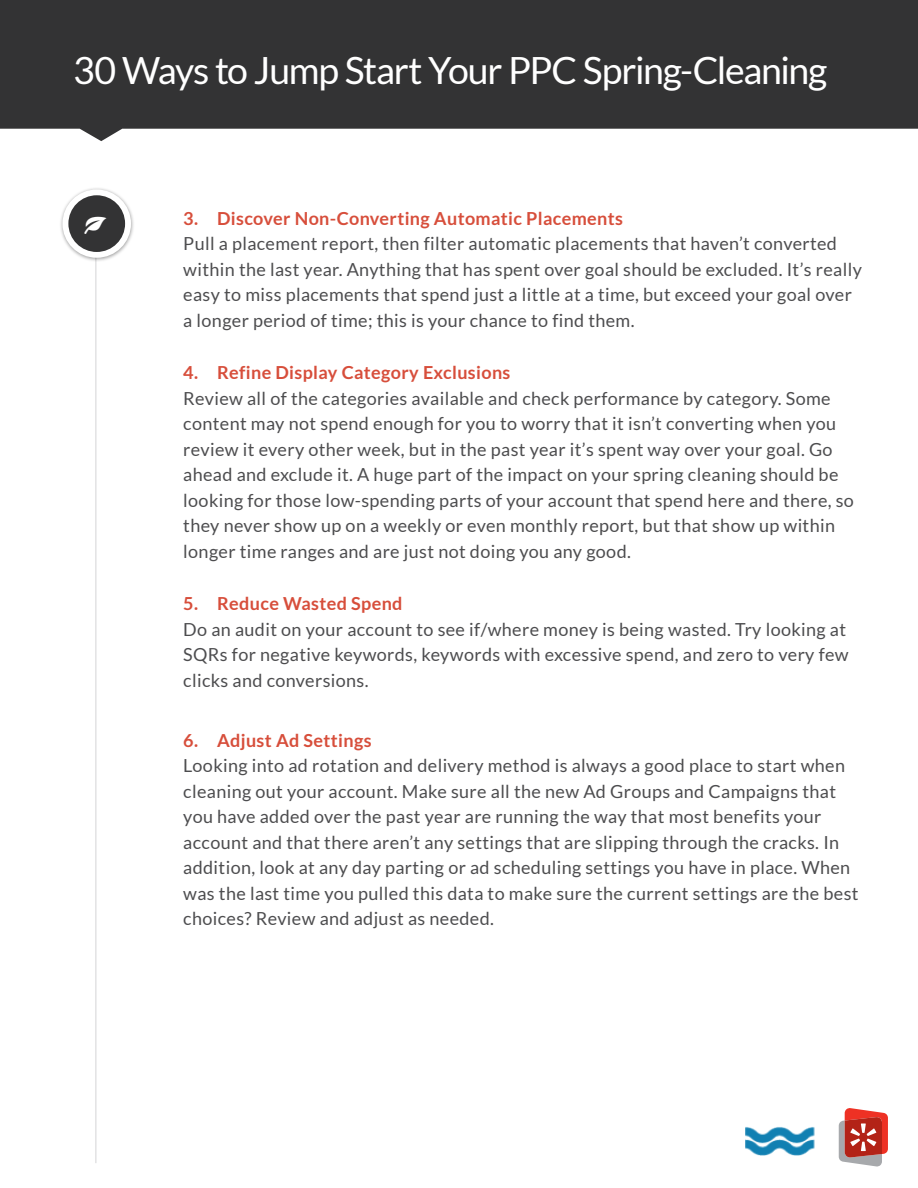
<style>
.page{position:relative;width:918px;height:1188px;background:#fff}
.page>*{position:absolute;margin:0;border:0;box-sizing:border-box;transform-origin:0 0}
.t1{font:46.5px "Entypo";color:#fff}
.t2{font:37.5px "Lato";letter-spacing:-.035em;color:#fff}
.t3{font:18px/25.5px "Lato";letter-spacing:.02em;color:#4d4d4f}
.t4{font:700 18px "Lato";letter-spacing:.02em;color:#d74e3b}
</style>
<div class="page">
<svg style="left:0;top:0;width:918px;height:141px;background:#444445"></svg>
<hr style="left:95px;top:198px;width:2px;height:965px;background:#e2e3e4">
<div style="left:59px;top:186px;width:76px;height:75px;background:#000;opacity:.35"></div>
<div style="left:62px;top:189px;width:69px;height:69px;background:#fff;border-radius:50%"></div>
<div style="left:68px;top:195px;width:57px;height:57px;background:#333334;border-radius:50%"></div>
<svg style="left:838px;top:1108px;width:50px;height:58px"></svg>
<img style="left:746px;top:1127px;width:69px;height:29px">
<h2 class="t2" style="left:73px;top:50px;width:756px">30 Ways to Jump Start Your PPC Spring-Cleaning</h2>
<h1 class="t1" style="left:82px;top:193px;width:28px">G</h1>
<p class="t4" style="left:183px;top:208px;width:441px">3. Discover Non-Converting Automatic Placements</p>
<p class="t3" style="left:183px;top:231px;width:680px">Pull a placement report, then filter automatic placements that haven’t converted within the last year. Anything that has spent over goal should be excluded. It’s really easy to miss placements that spend just a little at a time, but exceed your goal over a longer period of time; this is your chance to find them.</p>
<p class="t4" style="left:183px;top:362px;width:329px">4. Refine Display Category Exclusions</p>
<p class="t3" style="left:183px;top:385px;width:672px">Review all of the categories available and check performance by category. Some content may not spend enough for you to worry that it isn’t converting when you review it every other week, but in the past year it’s spent way over your goal. Go ahead and exclude it. A huge part of the impact on your spring cleaning should be looking for those low-spending parts of your account that spend here and there, so they never show up on a weekly or even monthly report, but that show up within longer time ranges and are just not doing you any good.</p>
<p class="t4" style="left:183px;top:593px;width:221px">5. Reduce Wasted Spend</p>
<p class="t3" style="left:183px;top:616px;width:667px">Do an audit on your account to see if/where money is being wasted. Try looking at<br>SQRs for negative keywords, keywords with excessive spend, and zero to very few clicks and conversions.</p>
<p class="t4" style="left:183px;top:730px;width:190px">6. Adjust Ad Settings</p>
<p class="t3" style="left:183px;top:753px;width:677px">Looking into ad rotation and delivery method is always a good place to start when cleaning out your account. Make sure all the new Ad Groups and Campaigns that you have added over the past year are running the way that most benefits your account and that there aren’t any settings that are slipping through the cracks. In addition, look at any day parting or ad scheduling settings you have in place. When was the last time you pulled this data to make sure the current settings are the best choices? Review and adjust as needed.</p>
</div>
